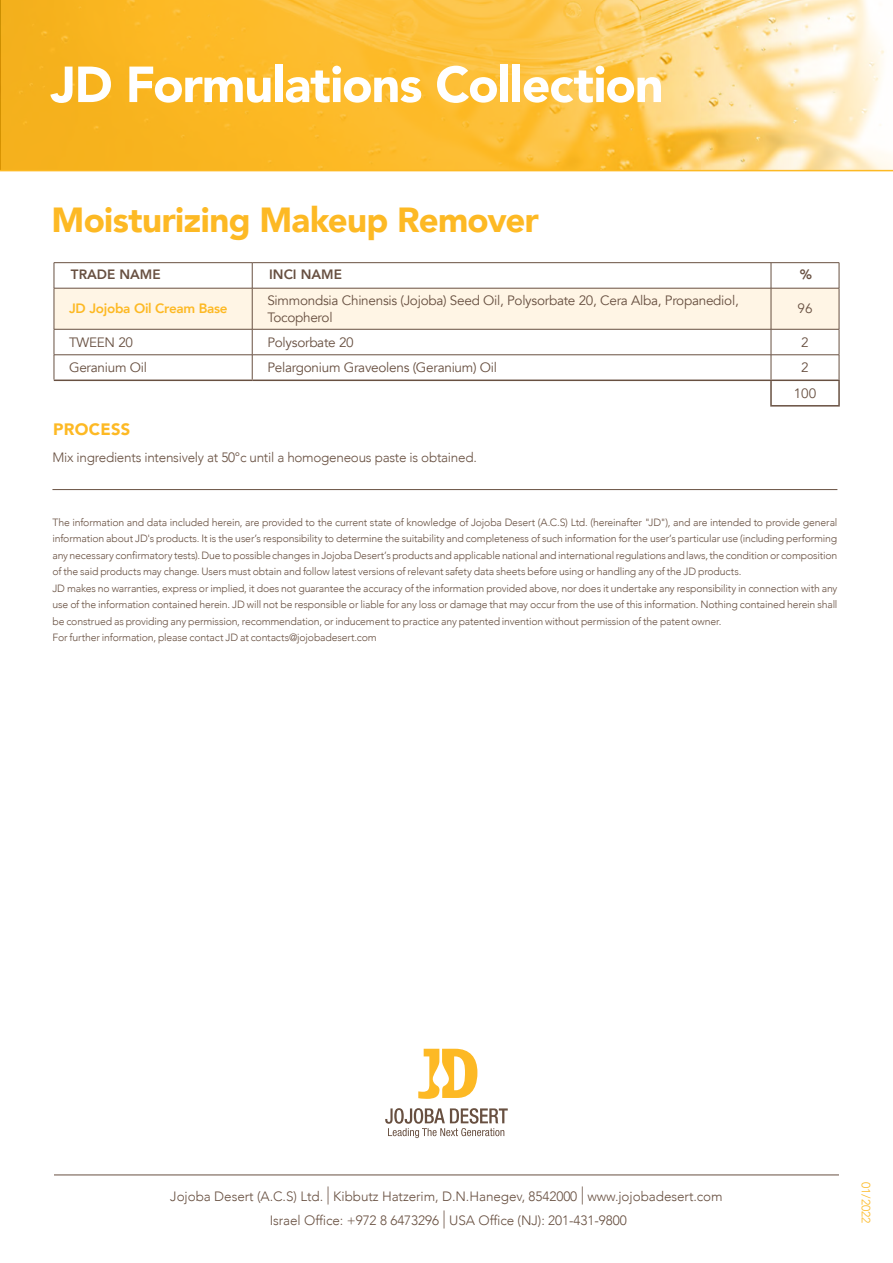
<style>
.page{position:relative;width:893px;height:1263px;background:#fff}
.page>*{position:absolute;margin:0;border:0;box-sizing:border-box;transform-origin:0 0}
.t1{font:900 50.1px "Avenir";letter-spacing:-.02em;color:#fff}
.t2{font:900 34.8px "Avenir";letter-spacing:-.02em;color:#fdb924}
.t3{font:300 18px "Avenir";color:#685041;scale:.85 1}
.t4{font:900 16.5px "Avenir";letter-spacing:.015em;color:#fdb924}
.t5{font:300 13.5px "Avenir";letter-spacing:-.005em;color:#685041}
.t6{font:13.5px "Avenir";letter-spacing:-.02em;color:#685041}
.t7{font:800 13.5px "Avenir";letter-spacing:-.02em;color:#fdb924}
.t8{font:800 13.5px "Avenir";color:#685041}
.t9{font:300 12px "Avenir";color:#fdb924}
.t10{font:300 10.5px/16.5px "Avenir";letter-spacing:-.015em;color:#685041}
</style>
<div class="page">
<hr style="left:54px;top:262px;width:198px;height:1px;background:#685041">
<hr style="left:252px;top:262px;width:519px;height:1px;background:#685041">
<hr style="left:771px;top:262px;width:68px;height:1px;background:#685041">
<hr style="left:54px;top:380px;width:198px;height:1px;background:#685041">
<hr style="left:252px;top:380px;width:519px;height:1px;background:#685041">
<hr style="left:771px;top:380px;width:69px;height:1px;background:#685041">
<hr style="left:770px;top:381px;width:2px;height:24px;background:#685041">
<hr style="left:838px;top:381px;width:2px;height:24px;background:#685041">
<hr style="left:770px;top:405px;width:70px;height:2px;background:#685041">
<svg style="left:54px;top:263px;width:786px;height:117px"></svg>
<hr style="left:52px;top:489px;width:785px;height:1px;background:#685041">
<hr style="left:54px;top:1175px;width:785px;height:1px;background:#685041">
<svg style="left:418px;top:1049px;width:59px;height:50px"></svg>
<svg style="left:385px;top:1108px;width:123px;height:30px"></svg>
<svg style="left:1px;top:0;width:892px;height:170px;background:#fbc650"></svg>
<hr style="left:0;top:170px;width:893px;height:1px;background:#fdb924">
<h1 class="t1" style="left:51px;top:42px;width:614px">JD Formulations Collection</h1>
<h2 class="t2" style="left:52px;top:190px;width:489px">Moisturizing Makeup Remover</h2>
<p class="t8" style="left:71px;top:263px;width:91px">TRADE NAME</p>
<p class="t8" style="left:269px;top:263px;width:74px">INCI NAME</p>
<p class="t8" style="left:800px;top:263px;width:14px">%</p>
<p class="t6" style="left:267px;top:292px;width:473px">Simmondsia Chinensis (Jojoba) Seed Oil, Polysorbate 20, Cera Alba, Propanediol,</p>
<p class="t7" style="left:69px;top:298px;width:160px">JD Jojoba Oil Cream Base</p>
<p class="t6" style="left:797px;top:301px;width:17px">96</p>
<p class="t6" style="left:267px;top:309px;width:67px">Tocopherol</p>
<p class="t6" style="left:69px;top:334px;width:65px">TWEEN 20</p>
<p class="t6" style="left:69px;top:359px;width:79px">Geranium Oil</p>
<h3 class="t4" style="left:53px;top:415px;width:79px">PROCESS</h3>
<p class="t6" style="left:267px;top:334px;width:88px">Polysorbate 20</p>
<p class="t6" style="left:267px;top:359px;width:231px">Pelargonium Graveolens (Geranium) Oil</p>
<p class="t5" style="left:52px;top:449px;width:426px">Mix ingredients intensively at 50°c until a homogeneous paste is obtained.</p>
<p class="t6" style="left:801px;top:334px;width:9px">2</p>
<p class="t6" style="left:801px;top:359px;width:9px">2</p>
<p class="t6" style="left:794px;top:385px;width:24px">100</p>
<p class="t10" style="left:52px;top:514px;width:787px">The information and data included herein, are provided to the current state of knowledge of Jojoba Desert A( C. S. ) Ltd (. hereinafter "JD"), and are intended to provide general information about JD s' products isIt. the user s’ responsibility to determine the suitability and completeness of such information for the user s’ particular use (including performing anynecessaryconfirmatorytests .) DuetopossiblechangesinJojobaDesert s’ productsandapplicablenationalandinternationalregulationsandlaws,theconditionorcomposition of the said products may change. Users must obtain and follow latest versions of relevant safety data sheets before using or handling any of the JD products.<br>JD makes no warranties, express or implied it, does not guarantee the accuracy of the information provided above, nor does it undertake any responsibility in connection with any use of the information contained herein. JD will not be responsible or liable for any loss or damage that may occur from the use of this information. Nothing contained herein shall be construed as providing any permission, recommendation, or inducement to practice any patented invention without permission of the patent owner.<br>For further information, please contact JD at contacts@jojobadesert.com</p>
<h3 class="t3" style="left:327px;top:1183px;width:5px">|</h3>
<h3 class="t3" style="left:581px;top:1183px;width:5px">|</h3>
<p class="t5" style="left:170px;top:1188px;width:154px">Jojoba Desert A( C. S. ) Ltd.</p>
<p class="t5" style="left:333px;top:1188px;width:245px">Kibbutz Hatzerim D, N. .Hanegev, 8542000</p>
<p class="t5" style="left:587px;top:1188px;width:137px">www.jojobadesert.com</p>
<h3 class="t3" style="left:442px;top:1207px;width:5px">|</h3>
<p class="t5" style="left:449px;top:1212px;width:179px">USA Office (NJ :( 201-431-9800</p>
<p class="t5" style="left:270px;top:1212px;width:171px">Israel Office: +972 8 6473296</p>
<p class="t9" style="left:873px;top:1182px;width:43px;rotate:90deg">01/2022</p>
</div>
